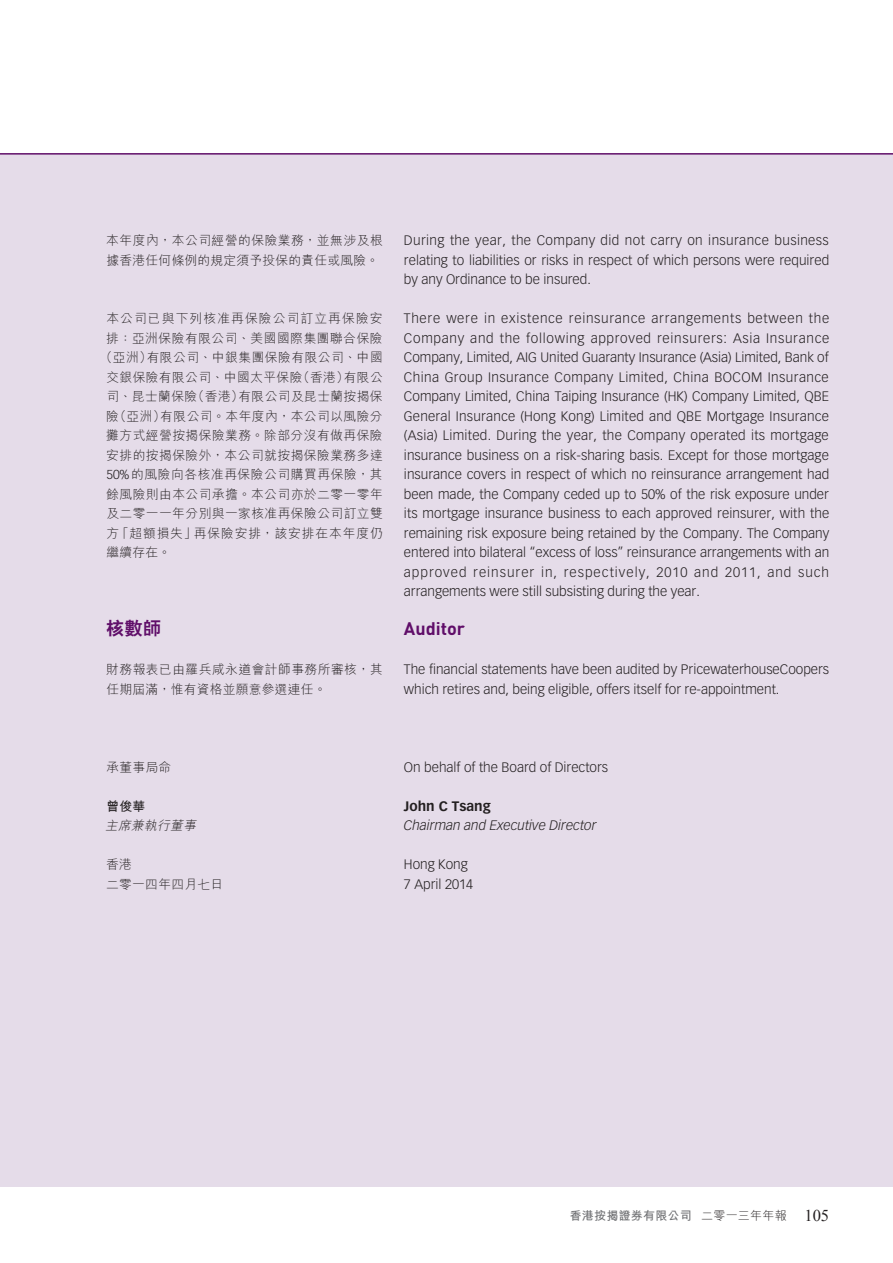
<style>
.page{position:relative;width:893px;height:1263px;background:#fff}
.page>*{position:absolute;margin:0;border:0;box-sizing:border-box;transform-origin:0 0}
.t1{font:700 18px "DIN";color:#600e69}
.t2{font:800 18px "C Hei 2 HK";color:#600e69}
.t3{font:300 13.5px/19.5px "Vectora LT Std";color:#231f20;text-align:justify}
.t4{font:italic 300 13.5px/19.5px "Vectora LT Std";color:#231f20}
.t5{font:300 12.75px/19.5px "M Hei HK";letter-spacing:.035em;color:#231f20}
.t6{font:300 12.75px "M Hei HK";letter-spacing:.07em;color:#231f20}
.t7{font:300 12.75px "M Hei HK";letter-spacing:.09em;color:#231f20}
.t8{font:italic 300 12.75px/19.5px "M Hei HK";color:#231f20}
.t9{font:700 12px "M Hei HK";letter-spacing:.02em;color:#6c6d70}
.s1{font-family:"Vectora LT Std"}
.s2{font-weight:700;font-style:normal}
.s3{font-weight:300;color:#231f20}
.s4{font-family:"Times New Roman";font-weight:400;font-size:16.5px;color:#231f20}
</style>
<div class="page">
<div style="left:0;top:154px;width:893px;height:1032px;background:#e5dce9"></div>
<hr style="left:0;top:153px;width:893px;height:2px;background:#600e69">
<p class="t5" style="left:106px;top:231px;width:278px">本年度內，本公司經營的保險業務，並無涉及根據香港任何條例的規定須予投保的責任或風險。</p>
<p class="t7" style="left:106px;top:312px;width:278px">本公司已與下列核准再保險公司訂立再保險安</p>
<p class="t5" style="left:106px;top:328px;width:278px">排：亞洲保險有限公司、美國國際集團聯合保險</p>
<p class="t5" style="left:100px;top:348px;width:284px">（亞洲）有限公司、中銀集團保險有限公司、中國</p>
<p class="t5" style="left:106px;top:367px;width:278px">交銀保險有限公司、中國太平保險（香港）有限公</p>
<p class="t5" style="left:106px;top:387px;width:278px">司、昆士蘭保險（香港）有限公司及昆士蘭按揭保</p>
<p class="t5" style="left:106px;top:406px;width:278px">險（亞洲）有限公司。本年度內，本公司以風險分</p>
<p class="t5" style="left:106px;top:426px;width:278px">攤方式經營按揭保險業務。除部分沒有做再保險</p>
<p class="t5" style="left:106px;top:445px;width:278px">安排的按揭保險外，本公司就按揭保險業務多達</p>
<p class="t5" style="left:106px;top:465px;width:278px"><span class="s1">50%</span>的風險向各核准再保險公司購買再保險，其</p>
<p class="t5" style="left:106px;top:484px;width:278px">餘風險則由本公司承擔。本公司亦於二零一零年</p>
<p class="t5" style="left:106px;top:504px;width:278px">及二零一一年分別與一家核准再保險公司訂立雙</p>
<p class="t6" style="left:106px;top:526px;width:278px">方「超額損失」再保險安排，該安排在本年度仍</p>
<p class="t5" style="left:107px;top:543px;width:66px">繼續存在。</p>
<h2 class="t2" style="left:106px;top:619px;width:56px">核數師</h2>
<p class="t5" style="left:106px;top:660px;width:278px">財務報表已由羅兵咸永道會計師事務所審核，其任期屆滿，惟有資格並願意參選連任。</p>
<p class="t3" style="left:404px;top:231px;width:427px">During the year, the Company did not carry on insurance business relating to liabilities or risks in respect of which persons were required by any Ordinance to be insured.</p>
<p class="t3" style="left:404px;top:309px;width:427px">There were in existence reinsurance arrangements between the Company and the following approved reinsurers: Asia Insurance Company, Limited, AIG United Guaranty Insurance (Asia) Limited, Bank of China Group Insurance Company Limited, China BOCOM Insurance Company Limited, China Taiping Insurance (HK) Company Limited, QBE General Insurance (Hong Kong) Limited and QBE Mortgage Insurance (Asia) Limited. During the year, the Company operated its mortgage insurance business on a risk-sharing basis. Except for those mortgage insurance covers in respect of which no reinsurance arrangement had been made, the Company ceded up to 50% of the risk exposure under its mortgage insurance business to each approved reinsurer, with the remaining risk exposure being retained by the Company. The Company entered into bilateral “excess of loss” reinsurance arrangements with an approved reinsurer in, respectively, 2010 and 2011, and such arrangements were still subsisting during the year.</p>
<h2 class="t1" style="left:404px;top:617px;width:63px">Auditor</h2>
<p class="t3" style="left:404px;top:660px;width:427px">The financial statements have been audited by PricewaterhouseCoopers which retires and, being eligible, offers itself for re-appointment.</p>
<p class="t5" style="left:106px;top:757px;width:66px">承董事局命</p>
<p class="t8" style="left:105px;top:796px;width:95px"><span class="s2">曾俊華<br></span>主席兼執行董事</p>
<p class="t5" style="left:106px;top:855px;width:118px">香港<br>二零一四年四月七日</p>
<p class="t3" style="left:404px;top:757px;width:206px">On behalf of the Board of Directors</p>
<p class="t4" style="left:404px;top:796px;width:194px"><span class="s2">John C Tsang<br></span>Chairman and Executive Director</p>
<p class="t3" style="left:404px;top:855px;width:71px">Hong Kong<br>7 April 2014</p>
<p class="t9" style="left:570px;top:1207px;width:261px">香港按揭證券有限公司 <span class="s3">二零一三年年報</span> <span class="s4">105</span></p>
</div>
